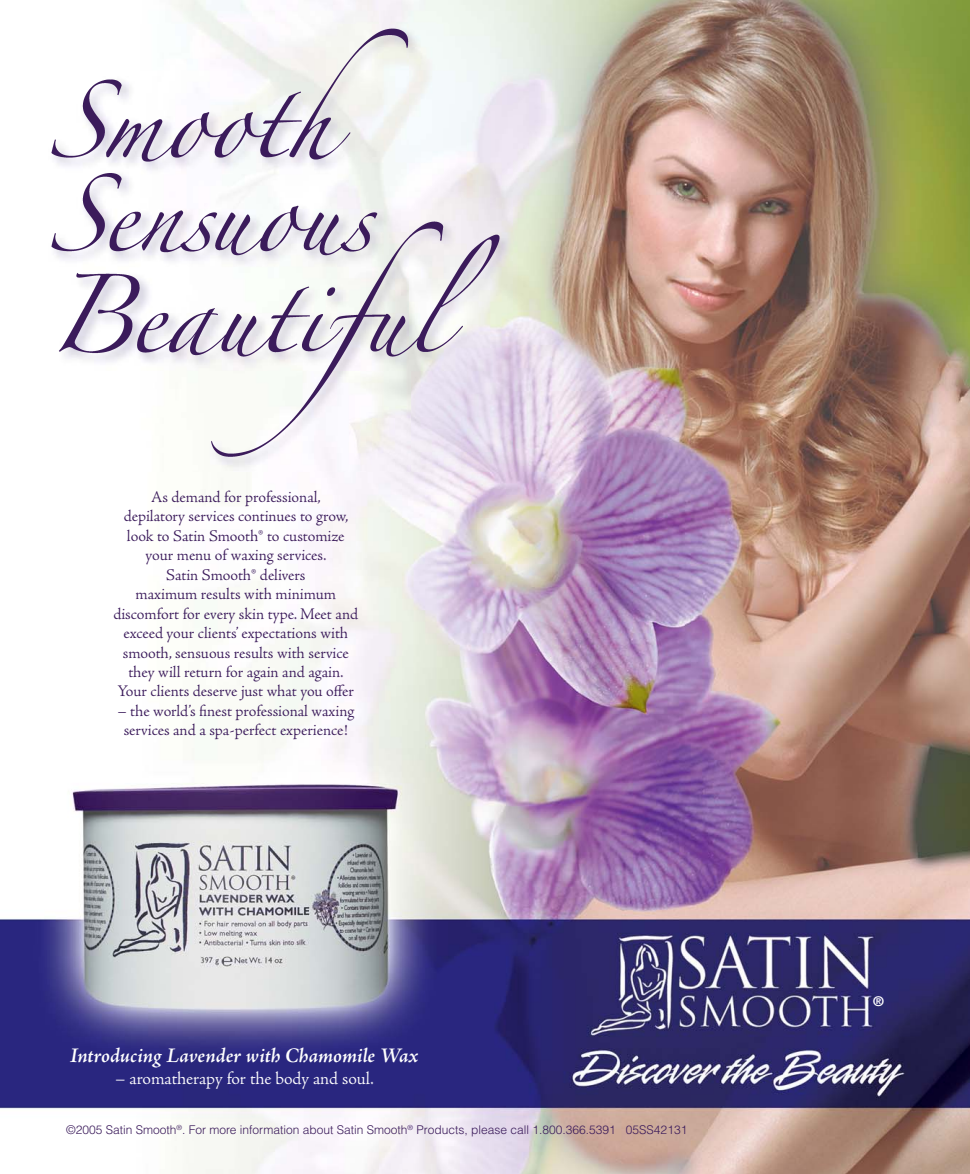
<style>
.page{position:relative;width:970px;height:1174px;background:#fff}
.page>*{position:absolute;margin:0;border:0;box-sizing:border-box;transform-origin:0 0}
.t1{font:italic 600 21px "Adobe Jenson Pro";color:#fff}
.t2{font:300 18px "Adobe Jenson Pro";color:#fff}
.t3{font:300 16.2px/19.5px "Adobe Jenson Pro";color:#3b1b5b;text-align:center}
.t4{font:700 13.5px "Helvetica Neue LT Std";color:#fff}
.t5{font:300 12px "Helvetica LT Std";color:#3b1b5b}
</style>
<div class="page">
<img style="left:0;top:1px;width:969px;height:1172px">
<img style="left:32px;top:16px;width:481px;height:457px">
<p class="t3" style="left:113px;top:488px;width:246px">As demand for professional,<br>depilatory services continues to grow, look to Satin Smooth® to customize your menu of waxing services.<br>Satin Smooth® delivers<br>maximum results with minimum discomfort for every skin type. Meet and exceed your clients’ expectations with smooth, sensuous results with service they will return for again and again.<br>Your clients deserve just what you offer</p>
<p class="t3" style="left:117px;top:702px;width:238px">– the world’s finest professional waxing services and a spa-perfect experience!</p>
<p class="t1" style="left:70px;top:1047px;width:350px">Introducing Lavender with Chamomile Wax</p>
<p class="t2" style="left:115px;top:1070px;width:260px">– aromatherapy for the body and soul.</p>
<p class="t5" style="left:66px;top:1124px;width:622px">©2005 Satin Smooth<sup>®</sup>. For more information about Satin Smooth<sup>®</sup> Products, please call 1.800.366.5391 05SS42131</p>
<p class="t4" style="left:872px;top:995px;width:12px">®</p>
</div>
